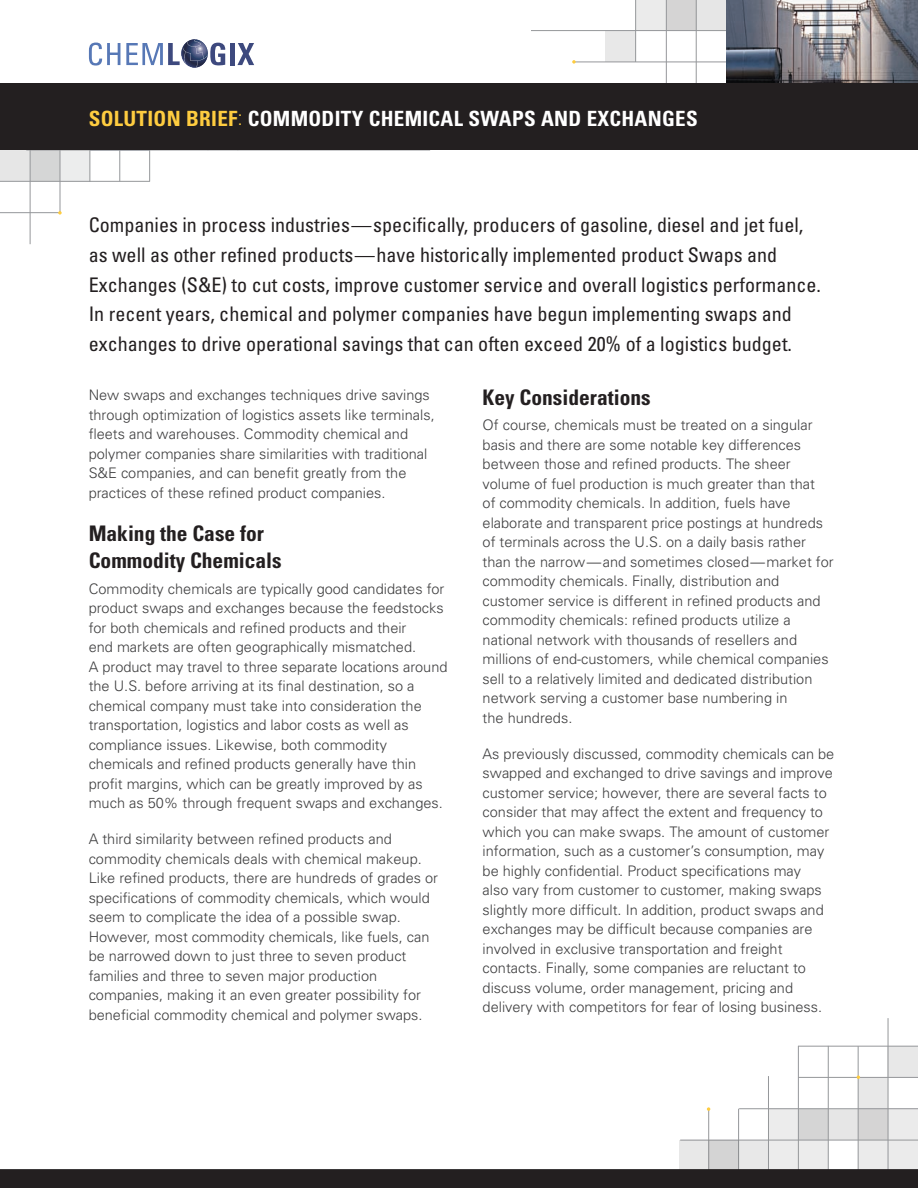
<style>
.page{position:relative;width:918px;height:1188px;background:#fff}
.page>*{position:absolute;margin:0;border:0;box-sizing:border-box;transform-origin:0 0}
.t1{font:700 condensed 21.45px/27px "Univers";color:#231f20}
.t2{font:700 condensed 21px "Univers";letter-spacing:.015em;color:#fff}
.t3{font:condensed 20.1px/29.7px "Univers";color:#231f20}
.t4{font:300 14.55px/19.5px "Univers";color:#3e3e3f}
.s1{color:#fecc40}
.s2{font-weight:300;color:#fecc40}
</style>
<div class="page">
<div style="left:636px;top:0;width:60px;height:31px;background:#ebebeb"></div>
<svg style="left:667px;top:0;width:60px;height:30px;background:#dadada"></svg>
<svg style="left:726px;top:50px;width:1px;height:31px"></svg>
<div style="left:606px;top:31px;width:30px;height:31px;background:#e8e8e8"></div>
<hr style="left:666px;top:0;width:1px;height:93px;background:#95979a">
<hr style="left:696px;top:0;width:1px;height:93px;background:#95979a">
<hr style="left:574px;top:62px;width:182px;height:1px;background:#95979a">
<hr style="left:531px;top:30px;width:376px;height:1px;background:#95979a">
<div style="left:30px;top:120px;width:60px;height:62px;background:#eceded"></div>
<div style="left:0;top:150px;width:60px;height:31px;background:linear-gradient(to right,#ebeaea,#d1d2d2)"></div>
<hr style="left:30px;top:120px;width:1px;height:124px;background:#95979a">
<hr style="left:60px;top:120px;width:1px;height:93px;background:#95979a">
<hr style="left:90px;top:120px;width:1px;height:62px;background:#95979a">
<hr style="left:120px;top:120px;width:1px;height:61px;background:#95979a">
<hr style="left:149px;top:120px;width:1px;height:62px;background:#95979a">
<hr style="left:0;top:212px;width:60px;height:1px;background:#95979a">
<hr style="left:0;top:181px;width:150px;height:1px;background:#95979a">
<hr style="left:26px;top:150px;width:404px;height:1px;background:#95979a">
<div style="left:858px;top:1109px;width:60px;height:61px;background:#ebebeb"></div>
<div style="left:768px;top:1108px;width:60px;height:62px;background:#ececec"></div>
<div style="left:798px;top:1109px;width:90px;height:31px;background:linear-gradient(to right,#dbdbdb,#dbdada)"></div>
<div style="left:709px;top:1140px;width:59px;height:30px;background:#e8e8e8"></div>
<div style="left:888px;top:1046px;width:30px;height:31px;background:#e8e8e8"></div>
<div style="left:858px;top:1077px;width:30px;height:32px;background:#e8e8e8"></div>
<hr style="left:888px;top:1018px;width:1px;height:152px;background:#95979a">
<hr style="left:858px;top:1046px;width:1px;height:124px;background:#95979a">
<hr style="left:828px;top:1046px;width:1px;height:124px;background:#95979a">
<hr style="left:798px;top:1046px;width:1px;height:124px;background:#95979a">
<hr style="left:768px;top:1076px;width:1px;height:94px;background:#95979a">
<hr style="left:738px;top:1109px;width:1px;height:61px;background:#95979a">
<hr style="left:708px;top:1109px;width:1px;height:61px;background:#95979a">
<hr style="left:798px;top:1077px;width:120px;height:1px;background:#95979a">
<hr style="left:739px;top:1108px;width:179px;height:1px;background:#95979a">
<hr style="left:680px;top:1140px;width:238px;height:1px;background:#95979a">
<svg style="left:680px;top:1140px;width:58px;height:29px;background:#dadada"></svg>
<hr style="left:798px;top:1046px;width:120px;height:1px;background:#95979a">
<svg style="left:707px;top:1107px;width:3px;height:4px"></svg>
<div style="left:0;top:1169px;width:918px;height:19px;background:#231f20"></div>
<img style="left:727px;top:0;width:191px;height:84px">
<svg style="left:572px;top:60px;width:4px;height:4px"></svg>
<hr style="left:635px;top:0;width:1px;height:62px;background:#95979a">
<svg style="left:58px;top:211px;width:4px;height:4px"></svg>
<div style="left:0;top:84px;width:918px;height:66px;background:#231f20"></div>
<svg style="left:89px;top:43px;width:31px;height:23px"></svg>
<div style="left:230px;top:43px;width:5px;height:22px;background:#3d497e"></div>
<svg style="left:237px;top:43px;width:17px;height:22px"></svg>
<svg style="left:126px;top:39px;width:100px;height:29px"></svg>
<p class="t2" style="left:89px;top:106px;width:608px"><span class="s1">Solution Brief</span><span class="s2">:</span> Commodity Chemical Swaps and Exchanges</p>
<p class="t3" style="left:89px;top:210px;width:734px">Companies in process industries—specifically, producers of gasoline, diesel and jet fuel, as well as other refined products—have historically implemented product Swaps and Exchanges (S&amp;E) to cut costs, improve customer service and overall logistics performance.<br>In recent years, chemical and polymer companies have begun implementing swaps and exchanges to drive operational savings that can often exceed 20% of a logistics budget.</p>
<p class="t4" style="left:89px;top:385px;width:348px">New swaps and exchanges techniques drive savings through optimization of logistics assets like terminals, fleets and warehouses. Commodity chemical and polymer companies share similarities with traditional S&amp;E companies, and can benefit greatly from the practices of these refined product companies.</p>
<p class="t1" style="left:89px;top:520px;width:195px">Making the Case for<br>Commodity Chemicals</p>
<p class="t4" style="left:89px;top:578px;width:360px">Commodity chemicals are typically good candidates for product swaps and exchanges because the feedstocks for both chemicals and refined products and their<br>end markets are often geographically mismatched.<br>A product may travel to three separate locations around the U.S. before arriving at its final destination, so a chemical company must take into consideration the transportation, logistics and labor costs as well as compliance issues. Likewise, both commodity chemicals and refined products generally have thin profit margins, which can be greatly improved by as much as 50% through frequent swaps and exchanges.</p>
<p class="t4" style="left:89px;top:829px;width:351px">A third similarity between refined products and commodity chemicals deals with chemical makeup.<br>Like refined products, there are hundreds of grades or specifications of commodity chemicals, which would seem to complicate the idea of a possible swap.<br>However, most commodity chemicals, like fuels, can be narrowed down to just three to seven product families and three to seven major production companies, making it an even greater possibility for beneficial commodity chemical and polymer swaps.</p>
<p class="t1" style="left:483px;top:383px;width:170px">Key Considerations</p>
<p class="t4" style="left:483px;top:415px;width:353px">Of course, chemicals must be treated on a singular basis and there are some notable key differences between those and refined products. The sheer volume of fuel production is much greater than that<br>of commodity chemicals. In addition, fuels have elaborate and transparent price postings at hundreds of terminals across the U.S. on a daily basis rather than the narrow—and sometimes closed—market for commodity chemicals. Finally, distribution and customer service is different in refined products and commodity chemicals: refined products utilize a national network with thousands of resellers and millions of end-customers, while chemical companies sell to a relatively limited and dedicated distribution network serving a customer base numbering in<br>the hundreds.</p>
<p class="t4" style="left:483px;top:744px;width:353px">As previously discussed, commodity chemicals can be swapped and exchanged to drive savings and improve customer service; however, there are several facts to consider that may affect the extent and frequency to which you can make swaps. The amount of customer information, such as a customer’s consumption, may be highly confidential. Product specifications may<br>also vary from customer to customer, making swaps slightly more difficult. In addition, product swaps and exchanges may be difficult because companies are involved in exclusive transportation and freight contacts. Finally, some companies are reluctant to discuss volume, order management, pricing and delivery with competitors for fear of losing business.</p>
</div>
